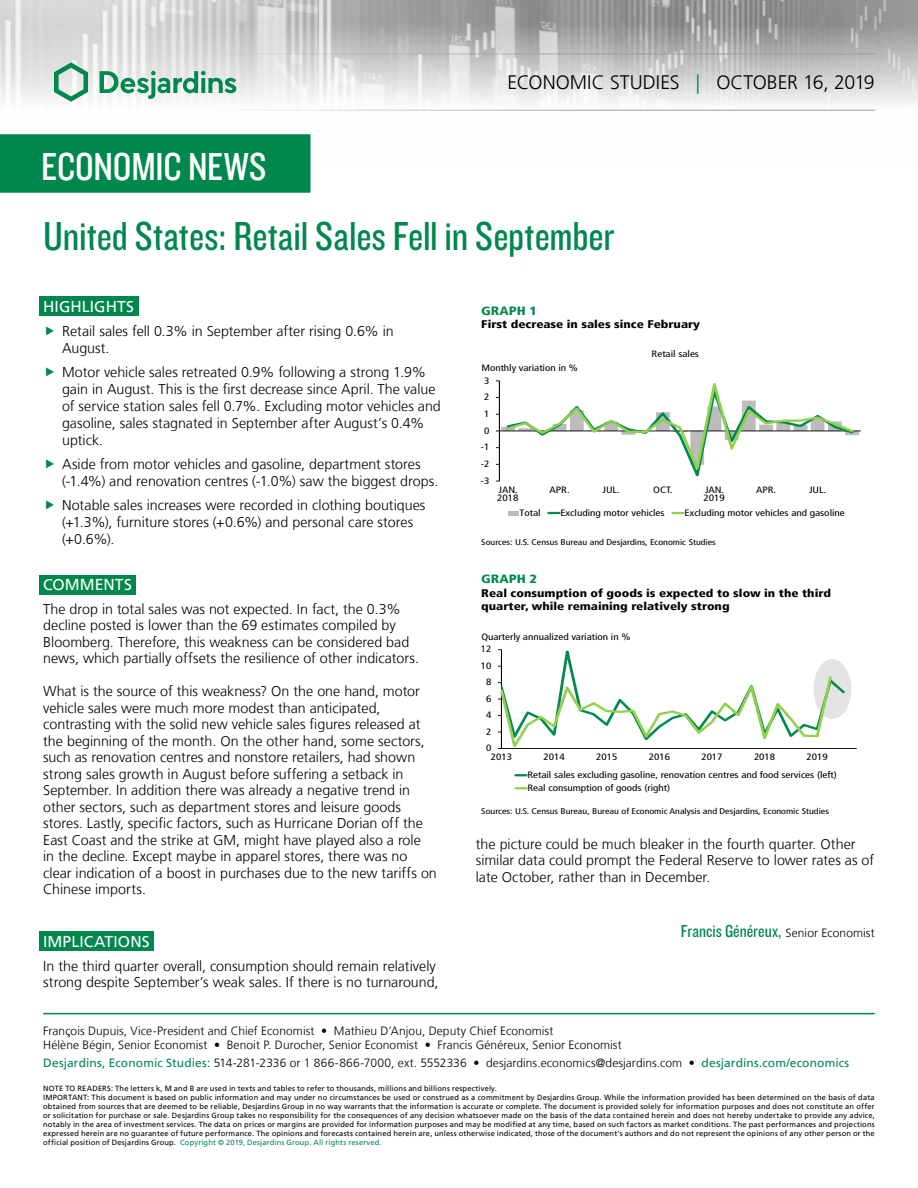
<style>
.page{position:relative;width:918px;height:1188px;background:#fff}
.page>*{position:absolute;margin:0;border:0;box-sizing:border-box;transform-origin:0 0}
.t1{font:42px "Knockout 29 Junior Ltweight";color:#00874e}
.t2{font:40.5px "Knockout 29 Junior Ltweight";letter-spacing:-.005em;color:#fff}
.t3{font:300 19.5px "Frutiger LT";color:#000}
.t4{font:18px "Knockout 29 Junior Ltweight";color:#00874e}
.t5{font:15.75px "Frutiger LT";letter-spacing:.005em;color:#fff}
.t6{font:300 14.25px/16.5px "Frutiger LT";color:#000}
.t7{font:300 12px/14.4px "Frutiger LT";letter-spacing:.005em;color:#000}
.t8{font:900 condensed 12px "Frutiger LT";color:#008b4d;scale:1.2 1}
.t9{font:900 condensed 11.1px/13.2px "Frutiger LT";color:#000;scale:1.2 1}
.t10{font:condensed 9.3px "Frutiger LT";color:#000;scale:1.2 1}
.t11{font:condensed 9.15px "Frutiger LT";color:#000;scale:1.2 1}
.t12{font:condensed 8.25px "Frutiger LT";color:#000;scale:1.2 1}
.t13{font:7.5px/9px "Frutiger LT";letter-spacing:.02em;color:#000}
.s1{color:#00874e}
.s2{font-family:"Frutiger LT";font-weight:300;font-size:12px;color:#000}
.s3{font-weight:400;color:#00874e}
</style>
<div class="page">
<img style="left:0;top:0;width:918px;height:164px">
<hr style="left:43px;top:54px;width:832px;height:1px;background:#9d9d9c">
<hr style="left:43px;top:110px;width:832px;height:1px;background:#9d9d9c">
<svg style="left:54px;top:62px;width:34px;height:40px"></svg>
<svg style="left:100px;top:71px;width:136px;height:28px"></svg>
<div style="left:0;top:135px;width:310px;height:57px;background:#00874e"></div>
<div style="left:0;top:134px;width:310px;height:59px;border:2px solid #00874e"></div>
<hr style="left:43px;top:1013px;width:832px;height:1px;background:#00874e">
<div style="left:39px;top:296px;width:99px;height:20px;background:#00874e"></div>
<div style="left:39px;top:575px;width:97px;height:19px;background:#00874e"></div>
<div style="left:39px;top:931px;width:115px;height:20px;background:#00874e"></div>
<hr style="left:499px;top:431px;width:362px;height:1px;background:#000">
<svg style="left:496px;top:380px;width:363px;height:102px"></svg>
<hr style="left:508px;top:511px;width:10px;height:4px;background:#bdbcbc">
<svg style="left:549px;top:512px;width:10px;height:2px"></svg>
<svg style="left:673px;top:512px;width:10px;height:2px"></svg>
<div style="left:814px;top:659px;width:37px;height:60px;background:#e3e3e3;border-radius:50%"></div>
<hr style="left:501px;top:748px;width:356px;height:1px;background:#000">
<svg style="left:498px;top:649px;width:349px;height:100px"></svg>
<svg style="left:516px;top:774px;width:10px;height:3px"></svg>
<svg style="left:516px;top:787px;width:10px;height:3px"></svg>
<h2 class="t2" style="left:41px;top:140px;width:227px">ECONOMIC NEWS</h2>
<h3 class="t3" style="left:507px;top:72px;width:369px">ECONOMIC STUDIES <span class="s1">|</span> OCTOBER 16, 2019</h3>
<h1 class="t1" style="left:43px;top:209px;width:573px">United States: Retail Sales Fell in September</h1>
<p class="t5" style="left:43px;top:297px;width:92px">HIGHLIGHTS</p>
<p class="t6" style="left:62px;top:323px;width:333px;line-height:17.1px">Retail sales fell 0.3% in September after rising 0.6% in<br>August.</p>
<p class="t6" style="left:62px;top:364px;width:380px;line-height:17.1px">Motor vehicle sales retreated 0.9% following a strong 1.9% gain in August. This is the first decrease since April. The value of service station sales fell 0.7%. Excluding motor vehicles and gasoline, sales stagnated in September after August’s 0.4% uptick.</p>
<p class="t6" style="left:62px;top:456px;width:378px;line-height:17.1px">Aside from motor vehicles and gasoline, department stores (-1.4%) and renovation centres (-1.0%) saw the biggest drops.</p>
<p class="t6" style="left:62px;top:497px;width:365px;line-height:17.1px">Notable sales increases were recorded in clothing boutiques (+1.3%), furniture stores (+0.6%) and personal care stores (+0.6%).</p>
<p class="t5" style="left:43px;top:576px;width:90px">COMMENTS</p>
<p class="t6" style="left:43px;top:601px;width:377px">The drop in total sales was not expected. In fact, the 0.3% decline posted is lower than the 69 estimates compiled by Bloomberg. Therefore, this weakness can be considered bad news, which partially offsets the resilience of other indicators.</p>
<p class="t6" style="left:43px;top:683px;width:395px">What is the source of this weakness? On the one hand, motor vehicle sales were much more modest than anticipated, contrasting with the solid new vehicle sales figures released at the beginning of the month. On the other hand, some sectors, such as renovation centres and nonstore retailers, had shown strong sales growth in August before suffering a setback in September. In addition there was already a negative trend in other sectors, such as department stores and leisure goods stores. Lastly, specific factors, such as Hurricane Dorian off the East Coast and the strike at GM, might have played also a role<br>in the decline. Except maybe in apparel stores, there was no clear indication of a boost in purchases due to the new tariffs on Chinese imports.</p>
<p class="t5" style="left:43px;top:933px;width:108px">IMPLICATIONS</p>
<p class="t6" style="left:43px;top:958px;width:397px">In the third quarter overall, consumption should remain relatively strong despite September’s weak sales. If there is no turnaround,</p>
<p class="t8" style="left:481px;top:303px;width:48px">GRAPH 1</p>
<p class="t9" style="left:481px;top:318px;width:184px">First decrease in sales since February</p>
<p class="t11" style="left:481px;top:363px;width:82px">Monthly variation in %</p>
<p class="t10" style="left:484px;top:375px;width:6px">3</p>
<p class="t11" style="left:484px;top:392px;width:6px">2</p>
<p class="t11" style="left:484px;top:409px;width:6px">1</p>
<p class="t11" style="left:484px;top:425px;width:6px">0</p>
<p class="t11" style="left:481px;top:442px;width:9px">-1</p>
<p class="t11" style="left:481px;top:459px;width:9px">-2</p>
<p class="t11" style="left:481px;top:475px;width:9px">-3</p>
<p class="t11" style="left:652px;top:349px;width:41px">Retail sales</p>
<p class="t11" style="left:499px;top:484px;width:17px">JAN.</p>
<p class="t11" style="left:550px;top:484px;width:18px">APR.</p>
<p class="t11" style="left:603px;top:484px;width:16px">JUL.</p>
<p class="t11" style="left:653px;top:484px;width:17px">OCT.</p>
<p class="t11" style="left:705px;top:484px;width:17px">JAN.</p>
<p class="t11" style="left:756px;top:484px;width:18px">APR.</p>
<p class="t11" style="left:809px;top:484px;width:16px">JUL.</p>
<p class="t11" style="left:520px;top:507px;width:19px">Total</p>
<p class="t11" style="left:560px;top:507px;width:88px">Excluding motor vehicles</p>
<p class="t11" style="left:684px;top:507px;width:135px">Excluding motor vehicles and gasoline</p>
<p class="t11" style="left:497px;top:493px;width:19px">2018</p>
<p class="t11" style="left:704px;top:493px;width:19px">2019</p>
<p class="t12" style="left:481px;top:537px;width:197px">Sources: U.S. Census Bureau and Desjardins, Economic Studies</p>
<p class="t8" style="left:481px;top:572px;width:48px">GRAPH 2</p>
<p class="t9" style="left:481px;top:586px;width:293px">Real consumption of goods is expected to slow in the third quarter, while remaining relatively strong</p>
<p class="t11" style="left:481px;top:632px;width:126px">Quarterly annualized variation in %</p>
<p class="t10" style="left:481px;top:644px;width:10px">12</p>
<p class="t11" style="left:481px;top:660px;width:10px">10</p>
<p class="t11" style="left:486px;top:677px;width:6px">8</p>
<p class="t11" style="left:486px;top:693px;width:6px">6</p>
<p class="t10" style="left:486px;top:710px;width:6px">4</p>
<p class="t11" style="left:486px;top:726px;width:6px">2</p>
<p class="t11" style="left:486px;top:743px;width:6px">0</p>
<p class="t11" style="left:491px;top:752px;width:19px">2013</p>
<p class="t11" style="left:543px;top:752px;width:19px">2014</p>
<p class="t11" style="left:596px;top:752px;width:19px">2015</p>
<p class="t11" style="left:649px;top:752px;width:19px">2016</p>
<p class="t11" style="left:701px;top:752px;width:19px">2017</p>
<p class="t11" style="left:754px;top:752px;width:19px">2018</p>
<p class="t11" style="left:807px;top:752px;width:19px">2019</p>
<p class="t10" style="left:527px;top:769px;width:259px">Retail sales excluding gasoline, renovation centres and food services (left)</p>
<p class="t11" style="left:527px;top:783px;width:120px">Real consumption of goods (right)</p>
<p class="t12" style="left:481px;top:806px;width:291px">Sources: U.S. Census Bureau, Bureau of Economic Analysis and Desjardins, Economic Studies</p>
<p class="t6" style="left:476px;top:836px;width:400px">the picture could be much bleaker in the fourth quarter. Other similar data could prompt the Federal Reserve to lower rates as of late October, rather than in December.</p>
<p class="t4" style="left:681px;top:920px;width:195px">Francis Généreux, <span class="s2">Senior Economist</span></p>
<p class="t7" style="left:43px;top:1023px;width:580px">François Dupuis, Vice-President and Chief Economist • Mathieu D’Anjou, Deputy Chief Economist<br>Hélène Bégin, Senior Economist • Benoit P. Durocher, Senior Economist • Francis Généreux, Senior Economist</p>
<p class="t7" style="left:43px;top:1056px;width:808px"><span class="s3">Desjardins, Economic Studies:</span> 514‑281‑2336 or 1 866‑866‑7000, ext. 5552336 • desjardins.economics@desjardins.com • <span class="s3">desjardins.com/economics</span></p>
<p class="t13" style="left:43px;top:1084px;width:833px">NOTE TO READERS: The letters k, M and B are used in texts and tables to refer to thousands, millions and billions respectively.<br>IMPORTANT: This document is based on public information and may under no circumstances be used or construed as a commitment by Desjardins Group. While the information provided has been determined on the basis of data obtained from sources that are deemed to be reliable, Desjardins Group in no way warrants that the information is accurate or complete. The document is provided solely for information purposes and does not constitute an offer or solicitation for purchase or sale. Desjardins Group takes no responsibility for the consequences of any decision whatsoever made on the basis of the data contained herein and does not hereby undertake to provide any advice, notably in the area of investment services. The data on prices or margins are provided for information purposes and may be modified at any time, based on such factors as market conditions. The past performances and projections expressed herein are no guarantee of future performance. The opinions and forecasts contained herein are, unless otherwise indicated, those of the document’s authors and do not represent the opinions of any other person or the official position of Desjardins Group. <span class="s1">Copyright © 2019, Desjardins Group. All rights reserved.</span></p>
</div>
